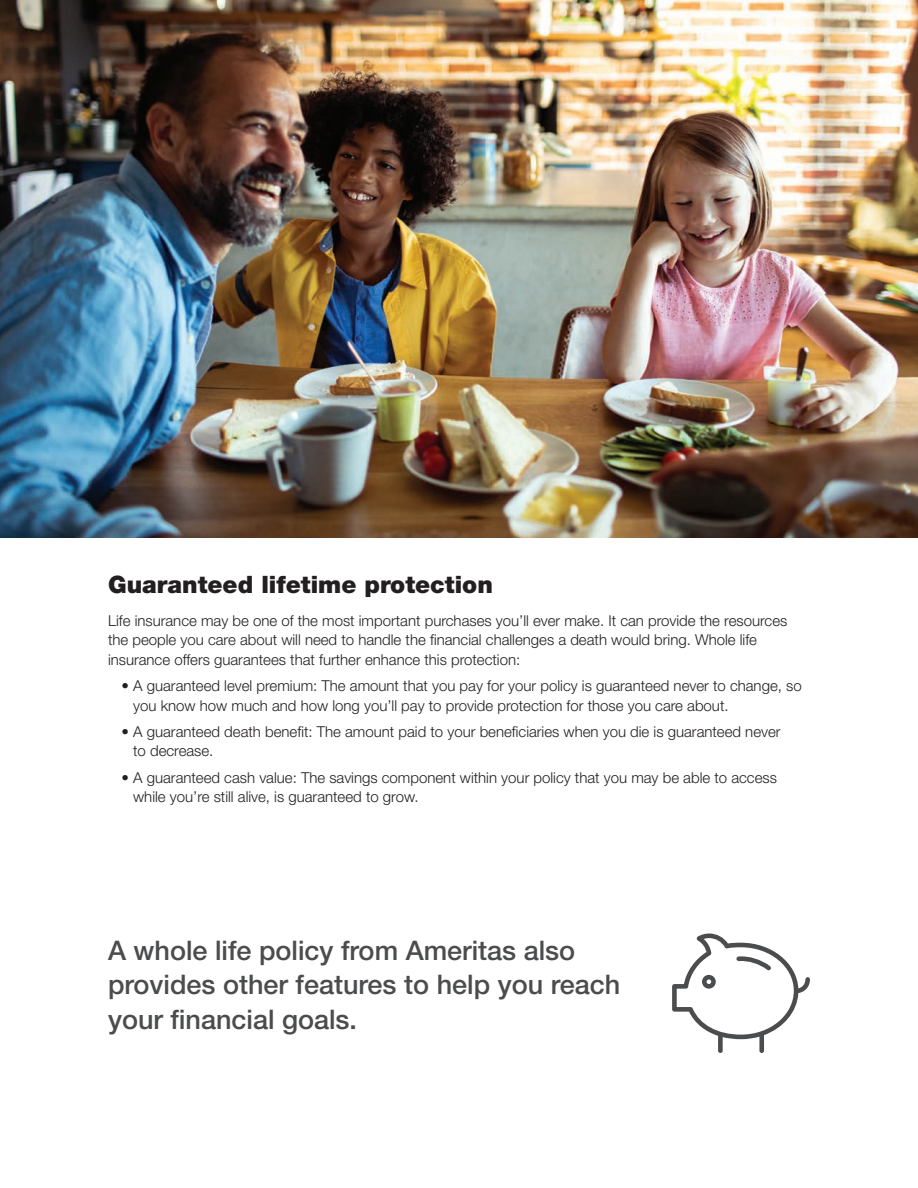
<style>
.page{position:relative;width:918px;height:1188px;background:#fff}
.page>*{position:absolute;margin:0;border:0;box-sizing:border-box;transform-origin:0 0}
.Tertiary_doc{font:500 27px/34.5px "Helvetica Neue LT Std";color:#4b4c4d}
.Section_Title{font:900 24px "Helvetica Neue LT Std";color:#231f20}
.Body_copy_10{font:300 15px/19.5px "Helvetica Neue LT Std";color:#231f20}
</style>
<div class="page">
<img style="left:0;top:0;width:918px;height:538px">
<svg style="left:672px;top:934px;width:138px;height:119px"></svg>
<p class="Section_Title" style="left:108px;top:570px;width:386px">Guaranteed lifetime protection</p>
<p class="Body_copy_10" style="left:108px;top:611px;width:681px">Life insurance may be one of the most important purchases you’ll ever make. It can provide the resources the people you care about will need to handle the financial challenges a death would bring. Whole life insurance offers guarantees that further enhance this protection:</p>
<p class="Body_copy_10" style="left:133px;top:676px;width:670px;text-indent:-12px">• A guaranteed level premium: The amount that you pay for your policy is guaranteed never to change, so you know how much and how long you’ll pay to provide protection for those you care about.</p>
<p class="Body_copy_10" style="left:133px;top:722px;width:649px;text-indent:-12px">• A guaranteed death benefit: The amount paid to your beneficiaries when you die is guaranteed never to decrease.</p>
<p class="Body_copy_10" style="left:133px;top:767px;width:645px;text-indent:-12px">• A guaranteed cash value: The savings component within your policy that you may be able to access while you’re still alive, is guaranteed to grow.</p>
<p class="Tertiary_doc" style="left:108px;top:933px;width:514px">A whole life policy from Ameritas also provides other features to help you reach your financial goals.</p>
</div>
